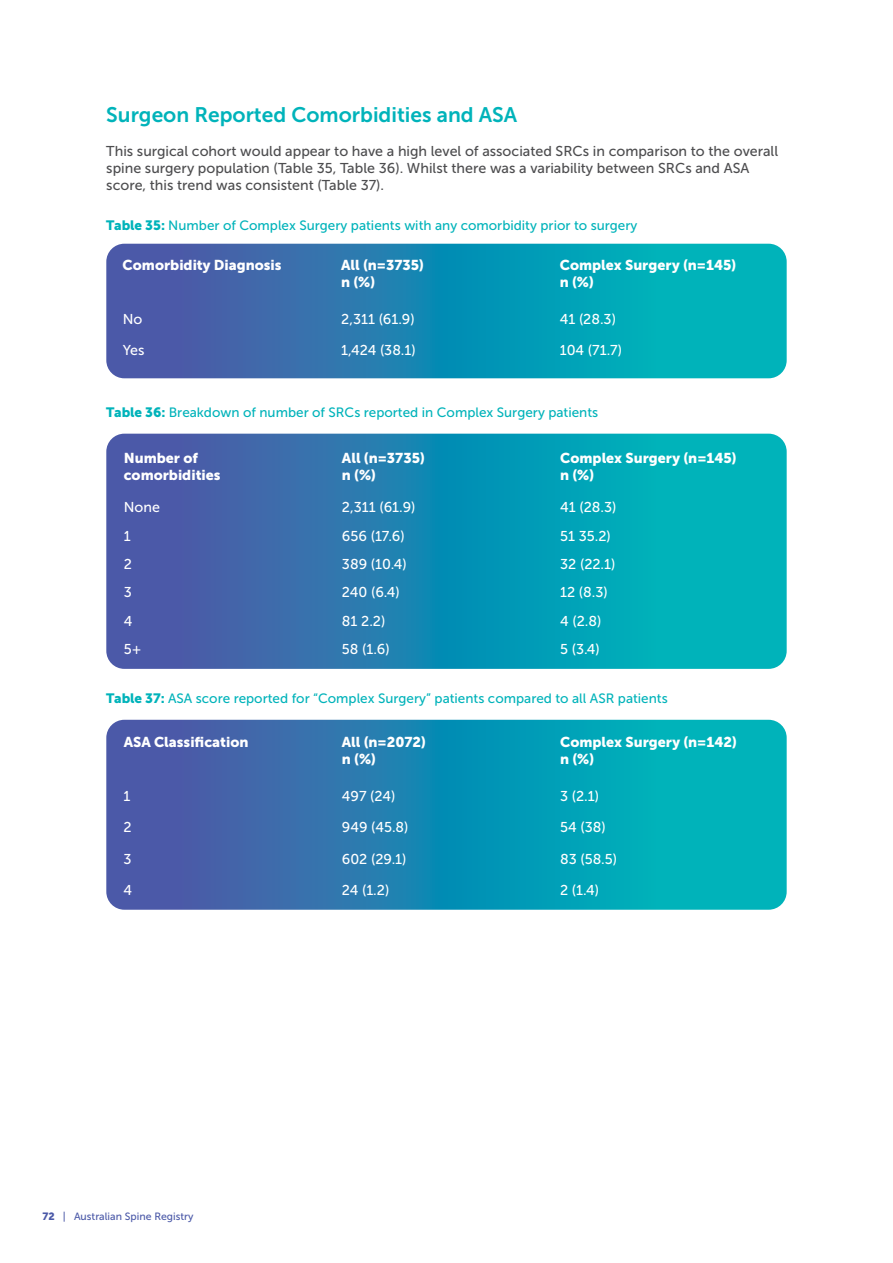
<style>
.page{position:relative;width:893px;height:1263px;background:#fff}
.page>*{position:absolute;margin:0;border:0;box-sizing:border-box;transform-origin:0 0}
.t1{font:21px "Museo Sans 700";color:#00b3ba}
.t2{font:14.25px "Museo Sans 500";color:#fff}
.t3{font:14.25px/17.1px "Museo Sans 500";color:#4d4d4f}
.t4{font:14.25px/17.1px "Museo Sans 900";color:#fff}
.t5{font:13.5px "Museo Sans 500";color:#00b3ba}
.t6{font:10.5px "Museo Sans 500";color:#4b59a8}
.s1{font-family:"Museo Sans 900"}
</style>
<div class="page">
<svg style="left:106px;top:244px;width:681px;height:134px;background:#1c8ab2"></svg>
<svg style="left:106px;top:434px;width:681px;height:235px;background:#1c8ab2"></svg>
<svg style="left:106px;top:720px;width:681px;height:190px;background:#1c8ab2"></svg>
<h1 class="t1" style="left:106px;top:103px;width:412px">Surgeon Reported Comorbidities and ASA</h1>
<p class="t3" style="left:106px;top:143px;width:673px">This surgical cohort would appear to have a high level of associated SRCs in comparison to the overall spine surgery population (Table 35, Table 36). Whilst there was a variability between SRCs and ASA score, this trend was consistent (Table 37).</p>
<p class="t5" style="left:106px;top:218px;width:533px"><span class="s1">Table 35:</span> Number of Complex Surgery patients with any comorbidity prior to surgery</p>
<p class="t4" style="left:123px;top:256px;width:160px">Comorbidity Diagnosis</p>
<p class="t4" style="left:341px;top:256px;width:84px">All (n=3735) n (%)</p>
<p class="t4" style="left:560px;top:256px;width:178px">Complex Surgery (n=145) n (%)</p>
<p class="t2" style="left:123px;top:311px;width:21px">No</p>
<p class="t2" style="left:341px;top:311px;width:75px">2,311 (61.9)</p>
<p class="t2" style="left:560px;top:311px;width:58px">41 (28.3)</p>
<p class="t2" style="left:123px;top:343px;width:23px">Yes</p>
<p class="t2" style="left:341px;top:343px;width:76px">1,424 (38.1)</p>
<p class="t2" style="left:560px;top:343px;width:64px">104 (71.7)</p>
<p class="t5" style="left:106px;top:405px;width:493px"><span class="s1">Table 36:</span> Breakdown of number of SRCs reported in Complex Surgery patients</p>
<p class="t4" style="left:124px;top:449px;width:98px">Number of comorbidities</p>
<p class="t4" style="left:342px;top:449px;width:84px">All (n=3735) n (%)</p>
<p class="t4" style="left:560px;top:449px;width:178px">Complex Surgery (n=145) n (%)</p>
<p class="t2" style="left:124px;top:500px;width:38px">None</p>
<p class="t2" style="left:342px;top:500px;width:75px">2,311 (61.9)</p>
<p class="t2" style="left:560px;top:500px;width:58px">41 (28.3)</p>
<p class="t2" style="left:124px;top:528px;width:8px">1</p>
<p class="t2" style="left:342px;top:528px;width:64px">656 (17.6)</p>
<p class="t2" style="left:560px;top:528px;width:52px">51 35.2)</p>
<p class="t2" style="left:124px;top:556px;width:10px">2</p>
<p class="t2" style="left:342px;top:556px;width:66px">389 (10.4)</p>
<p class="t2" style="left:560px;top:556px;width:57px">32 (22.1)</p>
<p class="t2" style="left:124px;top:584px;width:10px">3</p>
<p class="t2" style="left:342px;top:584px;width:59px">240 (6.4)</p>
<p class="t2" style="left:560px;top:584px;width:49px">12 (8.3)</p>
<p class="t2" style="left:124px;top:613px;width:10px">4</p>
<p class="t2" style="left:342px;top:613px;width:45px">81 2.2)</p>
<p class="t2" style="left:560px;top:613px;width:43px">4 (2.8)</p>
<p class="t2" style="left:124px;top:642px;width:19px">5+</p>
<p class="t2" style="left:342px;top:642px;width:49px">58 (1.6)</p>
<p class="t2" style="left:560px;top:642px;width:41px">5 (3.4)</p>
<p class="t5" style="left:106px;top:691px;width:563px"><span class="s1">Table 37:</span> ASA score reported for “Complex Surgery” patients compared to all ASR patients</p>
<p class="t4" style="left:124px;top:733px;width:126px">ASA Classification</p>
<p class="t4" style="left:342px;top:733px;width:86px">All (n=2072) n (%)</p>
<p class="t4" style="left:560px;top:733px;width:178px">Complex Surgery (n=142) n (%)</p>
<p class="t2" style="left:124px;top:789px;width:8px">1</p>
<p class="t2" style="left:342px;top:789px;width:55px">497 (24)</p>
<p class="t2" style="left:560px;top:789px;width:41px">3 (2.1)</p>
<p class="t2" style="left:124px;top:820px;width:10px">2</p>
<p class="t2" style="left:342px;top:820px;width:68px">949 (45.8)</p>
<p class="t2" style="left:560px;top:820px;width:47px">54 (38)</p>
<p class="t2" style="left:124px;top:851px;width:10px">3</p>
<p class="t2" style="left:342px;top:851px;width:66px">602 (29.1)</p>
<p class="t2" style="left:560px;top:851px;width:59px">83 (58.5)</p>
<p class="t2" style="left:124px;top:882px;width:10px">4</p>
<p class="t2" style="left:342px;top:882px;width:49px">24 (1.2)</p>
<p class="t2" style="left:560px;top:882px;width:40px">2 (1.4)</p>
<p class="t6" style="left:43px;top:1211px;width:152px"><span class="s1">72</span> | Australian Spine Registry</p>
</div>
